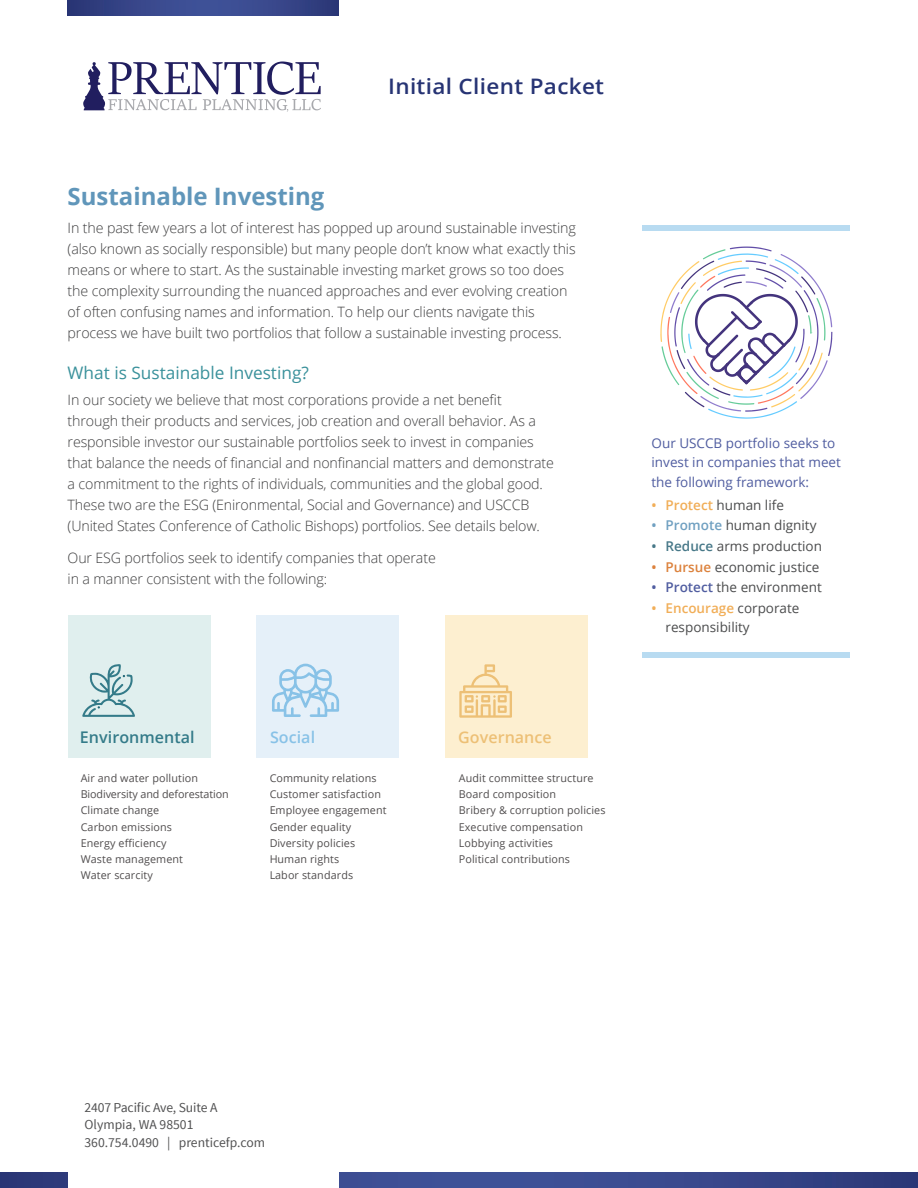
<style>
.page{position:relative;width:918px;height:1188px;background:#fff}
.page>*{position:absolute;margin:0;border:0;box-sizing:border-box;transform-origin:0 0}
.main_heading{font:700 24px "Open Sans";color:#6096ba}
.t1{font:600 21.3px "Open Sans";letter-spacing:.015em;color:#273474;scale:1.05 1}
.main_subhead{font:17.25px "Open Sans";color:#3a919b}
.t2{font:600 16.05px "Open Sans";letter-spacing:.005em;color:#347b89}
.t3{font:600 16.05px "Open Sans";letter-spacing:.005em;color:#edc076}
.t4{font:600 16.05px "Open Sans";letter-spacing:.005em;color:#88c2e7}
.body{font:300 14.25px/21px "Open Sans";letter-spacing:-.01em;color:#3e3e3f}
.main_heading-2{font:300 14.25px/21px "Open Sans";letter-spacing:-.01em;color:#3e3e3f}
.t5{font:13.65px/17.7px "Source Sans Pro";color:#3e3e3f}
.t6{font:13.5px/19.5px "Open Sans";color:#4b4c4d}
.services_who_body{font:13.5px/19.5px "Open Sans";color:#505da0}
.t7{font:10.8px/16.2px "Open Sans";letter-spacing:.01em;color:#211d1e}
.s1{font-weight:600;color:#f1ae58}
.s2{font-weight:600;color:#70a0c1}
.s3{font-weight:600;color:#477888}
.s4{font-weight:600;color:#dc823d}
.s5{font-weight:600;color:#505da0}
</style>
<div class="page">
<svg style="left:68px;top:0;width:271px;height:15px;background:#364589"></svg>
<svg style="left:83px;top:62px;width:238px;height:50px"></svg>
<svg style="left:0;top:1173px;width:918px;height:15px;background:#37478a"></svg>
<div style="left:68px;top:1168px;width:271px;height:20px;background:#fff"></div>
<div style="left:68px;top:615px;width:143px;height:142px;background:#e0efee"></div>
<svg style="left:82px;top:664px;width:53px;height:53px"></svg>
<div style="left:257px;top:615px;width:142px;height:143px;background:#e5f0f9"></div>
<svg style="left:272px;top:664px;width:67px;height:53px"></svg>
<div style="left:445px;top:615px;width:142px;height:143px;background:#fdeecb"></div>
<svg style="left:459px;top:664px;width:53px;height:54px"></svg>
<svg style="left:660px;top:247px;width:172px;height:172px"></svg>
<div style="left:643px;top:225px;width:207px;height:5px;background:#b8dbf1"></div>
<div style="left:643px;top:652px;width:207px;height:6px;background:#b8dbf1"></div>
<h2 class="t1" style="left:388px;top:71px;width:207px">Initial Client Packet</h2>
<p class="main_heading" style="left:68px;top:180px;width:258px">Sustainable Investing</p>
<p class="main_heading-2" style="left:68px;top:217px;width:510px">In the past few years a lot of interest has popped up around sustainable investing (also known as socially responsible) but many people don’t know what exactly this means or where to start. As the sustainable investing market grows so too does the complexity surrounding the nuanced approaches and ever evolving creation of often confusing names and information. To help our clients navigate this process we have built two portfolios that follow a sustainable investing process.</p>
<p class="main_subhead" style="left:68px;top:361px;width:243px">What is Sustainable Investing?</p>
<p class="body" style="left:68px;top:389px;width:488px">In our society we believe that most corporations provide a net benefit through their products and services, job creation and overall behavior. As a responsible investor our sustainable portfolios seek to invest in companies that balance the needs of financial and nonfinancial matters and demonstrate a commitment to the rights of individuals, communities and the global good.<br>These two are the ESG (Enironmental, Social and Governance) and USCCB (United States Conference of Catholic Bishops) portfolios. See details below.</p>
<p class="body" style="left:68px;top:547px;width:370px">Our ESG portfolios seek to identify companies that operate in a manner consistent with the following:</p>
<p class="t2" style="left:80px;top:727px;width:116px">Environmental</p>
<p class="t7" style="left:81px;top:770px;width:150px">Air and water pollution<br>Biodiversity and deforestation<br>Climate change<br>Carbon emissions<br>Energy efficiency<br>Waste management<br>Water scarcity</p>
<p class="t4" style="left:270px;top:727px;width:47px">Social</p>
<p class="t7" style="left:269px;top:770px;width:119px">Community relations<br>Customer satisfaction<br>Employee engagement<br>Gender equality<br>Diversity policies<br>Human rights<br>Labor standards</p>
<p class="t3" style="left:458px;top:727px;width:95px">Governance</p>
<p class="t7" style="left:459px;top:770px;width:148px">Audit committee structure<br>Board composition<br>Bribery &amp; corruption policies<br>Executive compensation<br>Lobbying activities<br>Political contributions</p>
<p class="services_who_body" style="left:652px;top:433px;width:191px">Our USCCB portfolio seeks to invest in companies that meet the following framework:</p>
<p class="t6" style="left:652px;top:495px;width:134px"><span class="s1">• Protect</span> human life</p>
<p class="t6" style="left:652px;top:515px;width:166px"><span class="s2">• Promote</span> human dignity</p>
<p class="t6" style="left:652px;top:536px;width:172px"><span class="s3">• Reduce</span> arms production</p>
<p class="t6" style="left:652px;top:557px;width:169px"><span class="s4">• Pursue</span> economic justice</p>
<p class="t6" style="left:652px;top:577px;width:172px"><span class="s5">• Protect</span> the environment</p>
<p class="t6" style="left:666px;top:598px;width:135px;text-indent:-14px"><span class="s1">• Encourage</span> corporate responsibility</p>
<p class="t5" style="left:84px;top:1099px;width:182px">2407 Pacific Ave, Suite A<br>Olympia, WA 98501<br>360.754.0490 | prenticefp.com</p>
</div>
